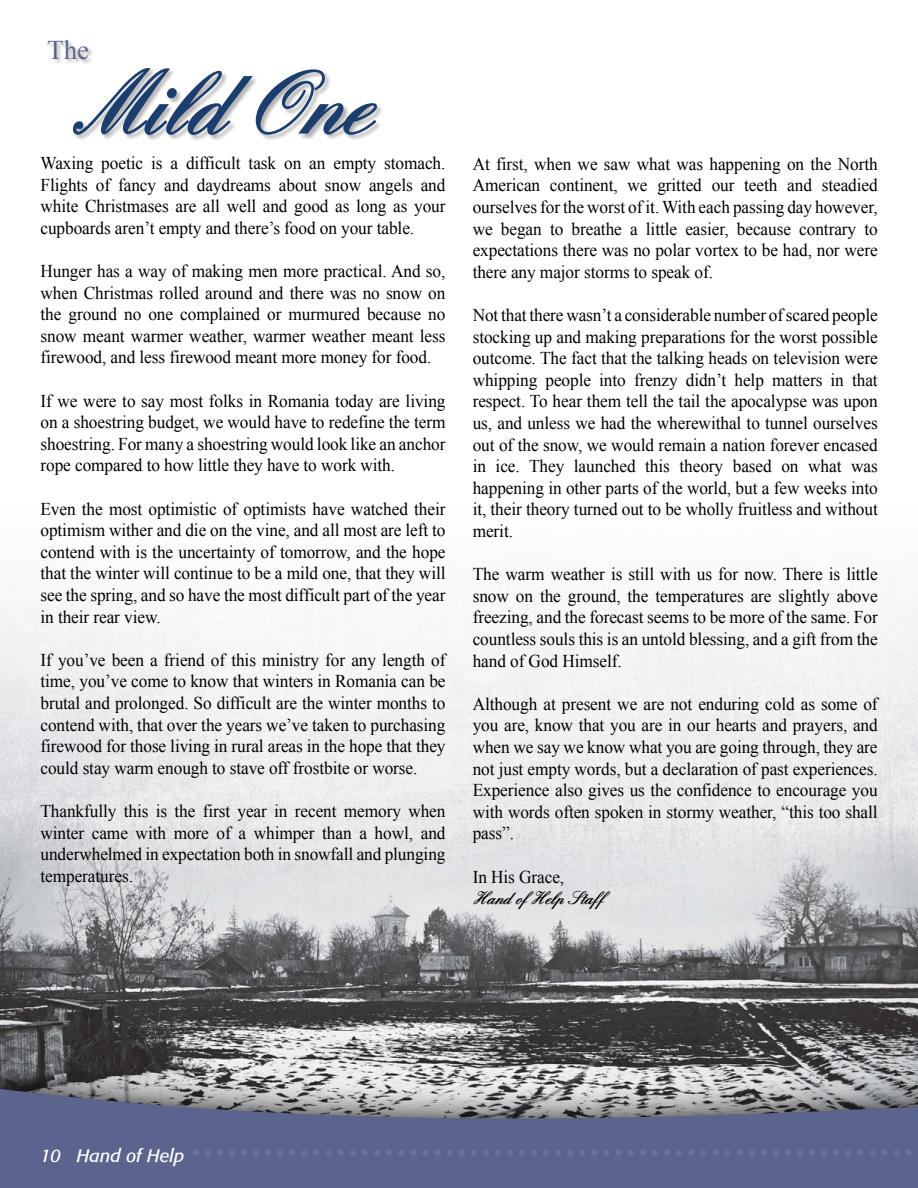
<style>
.page{position:relative;width:918px;height:1188px;background:#fff}
.page>*{position:absolute;margin:0;border:0;box-sizing:border-box;transform-origin:0 0}
.t1{font:700 90px "Quadrille Script Black Ssk";letter-spacing:-.01em;color:#1b3e6f;scale:.96 1}
.t2{font:27px "Times New Roman";color:#5a648c}
._2014_Paragraph_Styl{font:18px/21.6px "Times New Roman";letter-spacing:-.005em;color:#000;text-align:justify;scale:.96 1}
._2014_Paragraph_Styl-2{font:700 18px "Quadrille Script Black Ssk";letter-spacing:-.005em;color:#000;scale:.96 1}
.No_Spacing{font:italic 18px "Formata";color:#fff}
</style>
<div class="page">
<div style="left:0;top:429px;width:918px;height:705px;background:#fbfbfc"></div>
<img style="left:917px;top:771px;width:1px;height:283px">
<img style="left:0;top:679px;width:917px;height:375px">
<div style="left:0;top:1054px;width:918px;height:134px;background:#000;opacity:.8"></div>
<svg style="left:0;top:1088px;width:918px;height:100px;fill:#5a648c"></svg>
<svg style="left:208px;top:1150px;width:710px;height:6px"></svg>
<div style="left:48px;top:40px;width:47px;height:26px;background:#000;opacity:.3"></div>
<div style="left:73px;top:68px;width:310px;height:74px;background:#000;opacity:.3"></div>
<p class="t2" style="left:47px;top:35px;width:43px">The</p>
<p class="t1" style="left:76px;top:50px;width:308px">Mild One</p>
<p class="_2014_Paragraph_Styl" style="left:40px;top:152px;width:423px">Waxing poetic is a difficult task on an empty stomach.<br>Flights of fancy and daydreams about snow angels and white Christmases are all well and good as long as your cupboards aren’t empty and there’s food on your table.</p>
<p class="_2014_Paragraph_Styl" style="left:40px;top:260px;width:423px">Hunger has a way of making men more practical. And so, when Christmas rolled around and there was no snow on the ground no one complained or murmured because no snow meant warmer weather, warmer weather meant less firewood, and less firewood meant more money for food.</p>
<p class="_2014_Paragraph_Styl" style="left:40px;top:390px;width:423px">If we were to say most folks in Romania today are living on a shoestring budget, we would have to redefine the term shoestring. For many a shoestring would look like an anchor rope compared to how little they have to work with.</p>
<p class="_2014_Paragraph_Styl" style="left:40px;top:498px;width:423px">Even the most optimistic of optimists have watched their optimism wither and die on the vine, and all most are left to contend with is the uncertainty of tomorrow, and the hope that the winter will continue to be a mild one, that they will see the spring, and so have the most difficult part of the year in their rear view.</p>
<p class="_2014_Paragraph_Styl" style="left:40px;top:649px;width:423px">If you’ve been a friend of this ministry for any length of time, you’ve come to know that winters in Romania can be brutal and prolonged. So difficult are the winter months to contend with, that over the years we’ve taken to purchasing firewood for those living in rural areas in the hope that they could stay warm enough to stave off frostbite or worse.</p>
<p class="_2014_Paragraph_Styl" style="left:40px;top:800px;width:423px">Thankfully this is the first year in recent memory when winter came with more of a whimper than a howl, and underwhelmed in expectation both in snowfall and plunging temperatures.</p>
<p class="_2014_Paragraph_Styl" style="left:473px;top:153px;width:423px">At first, when we saw what was happening on the North American continent, we gritted our teeth and steadied ourselves for the worst of it. With each passing day however, we began to breathe a little easier, because contrary to expectations there was no polar vortex to be had, nor were there any major storms to speak of.</p>
<p class="_2014_Paragraph_Styl" style="left:473px;top:304px;width:423px">Not that there wasn’t a considerable number of scared people stocking up and making preparations for the worst possible outcome. The fact that the talking heads on television were whipping people into frenzy didn’t help matters in that respect. To hear them tell the tail the apocalypse was upon us, and unless we had the wherewithal to tunnel ourselves out of the snow, we would remain a nation forever encased in ice. They launched this theory based on what was happening in other parts of the world, but a few weeks into it, their theory turned out to be wholly fruitless and without merit.</p>
<p class="_2014_Paragraph_Styl" style="left:473px;top:563px;width:423px">The warm weather is still with us for now. There is little snow on the ground, the temperatures are slightly above freezing, and the forecast seems to be more of the same. For countless souls this is an untold blessing, and a gift from the hand of God Himself.</p>
<p class="_2014_Paragraph_Styl" style="left:473px;top:693px;width:423px">Although at present we are not enduring cold as some of you are, know that you are in our hearts and prayers, and when we say we know what you are going through, they are not just empty words, but a declaration of past experiences.<br>Experience also gives us the confidence to encourage you with words often spoken in stormy weather, “this too shall pass”.</p>
<p class="_2014_Paragraph_Styl" style="left:473px;top:866px;width:97px">In His Grace,</p>
<p class="_2014_Paragraph_Styl-2" style="left:473px;top:887px;width:149px">Hand ofHelp Staff</p>
<p class="No_Spacing" style="left:40px;top:1144px;width:145px">10 Hand of Help</p>
</div>
